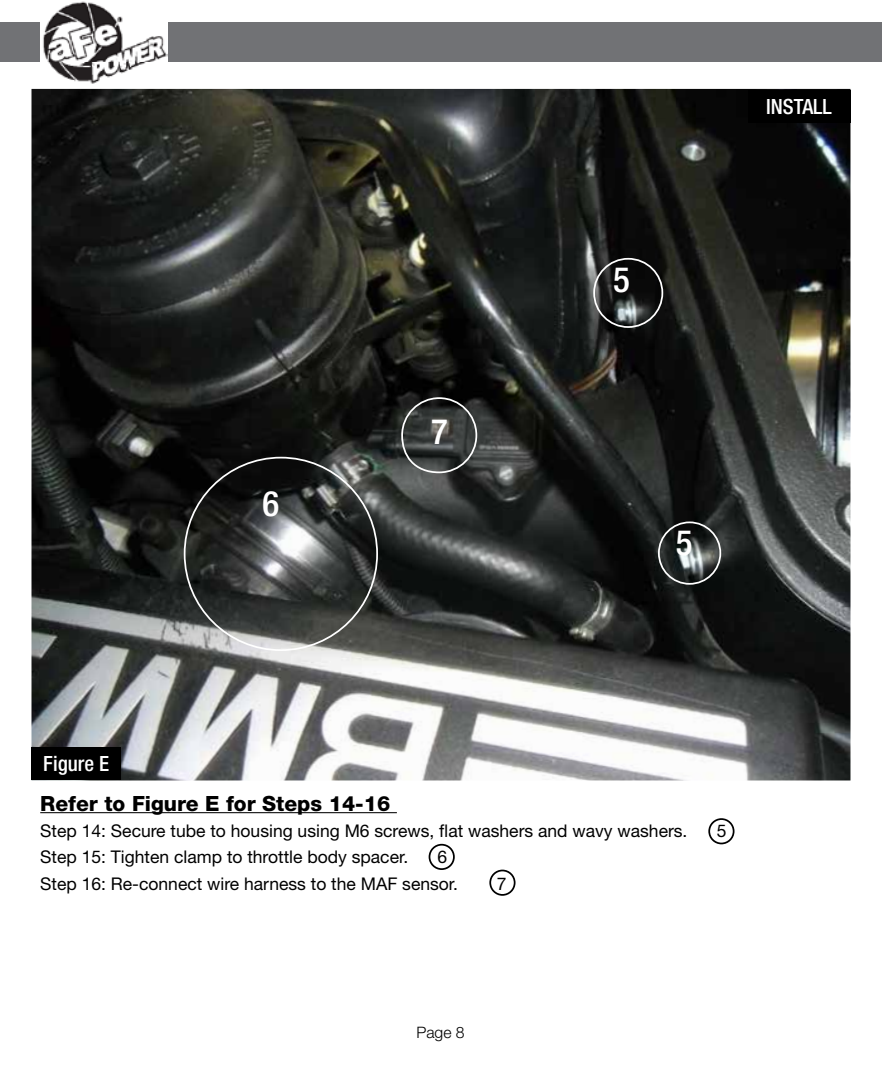
<style>
.page{position:relative;width:882px;height:1071px;background:#fff}
.page>*{position:absolute;margin:0;border:0;box-sizing:border-box;transform-origin:0 0}
.t1{font:500 condensed 35px "Helvetica Neue";color:#fff}
.t2{font:800 21px "Helvetica Neue";color:#000}
.t3{font:500 condensed 21px "Helvetica Neue";color:#fff}
.t4{font:17.5px/26.2px "Helvetica Neue";color:#000}
.t5{font:300 15.75px "Helvetica Neue";color:#000}
</style>
<div class="page">
<div style="left:0;top:23px;width:882px;height:39px;background:#717275"></div>
<img style="left:40px;top:1px;width:127px;height:83px">
<img style="left:32px;top:89px;width:818px;height:691px">
<hr style="left:40px;top:812px;width:357px;height:1px;background:#000">
<div style="left:32px;top:747px;width:89px;height:33px;background:#000"></div>
<div style="left:748px;top:90px;width:102px;height:33px;background:#000"></div>
<div style="left:593px;top:258px;width:70px;height:70px;border:2px solid #fff;border-radius:50%"></div>
<div style="left:658px;top:522px;width:63px;height:63px;border:2px solid #fff;border-radius:50%"></div>
<div style="left:401px;top:397px;width:76px;height:76px;border:2px solid #fff;border-radius:50%"></div>
<div style="left:708px;top:818px;width:27px;height:26px;border:2px solid #000;border-radius:50%"></div>
<div style="left:429px;top:844px;width:26px;height:26px;border:2px solid #000;border-radius:50%"></div>
<div style="left:489px;top:870px;width:27px;height:26px;border:2px solid #000;border-radius:50%"></div>
<h1 class="t1" style="left:263px;top:482px;width:18px">6</h1>
<h1 class="t1" style="left:431px;top:411px;width:18px">7</h1>
<h1 class="t1" style="left:613px;top:259px;width:18px">5</h1>
<p class="t3" style="left:766px;top:94px;width:67px">INSTALL</p>
<h1 class="t1" style="left:676px;top:522px;width:18px">5</h1>
<p class="t3" style="left:43px;top:751px;width:67px">Figure E</p>
<p class="t2" style="left:40px;top:791px;width:352px">Refer to Figure E for Steps 14-16</p>
<p class="t4" style="left:40px;top:817px;width:649px">Step 14: Secure tube to housing using M6 screws, flat washers and wavy washers.</p>
<p class="t4" style="left:717px;top:817px;width:11px">5</p>
<p class="t4" style="left:40px;top:844px;width:369px">Step 15: Tighten clamp to throttle body spacer.</p>
<p class="t4" style="left:40px;top:844px;width:419px;text-indent:397px">6<br>Step 16: Re-connect wire harness to the MAF sensor.</p>
<p class="t4" style="left:497px;top:870px;width:11px">7</p>
<p class="t5" style="left:416px;top:1023px;width:50px">Page 8</p>
</div>
